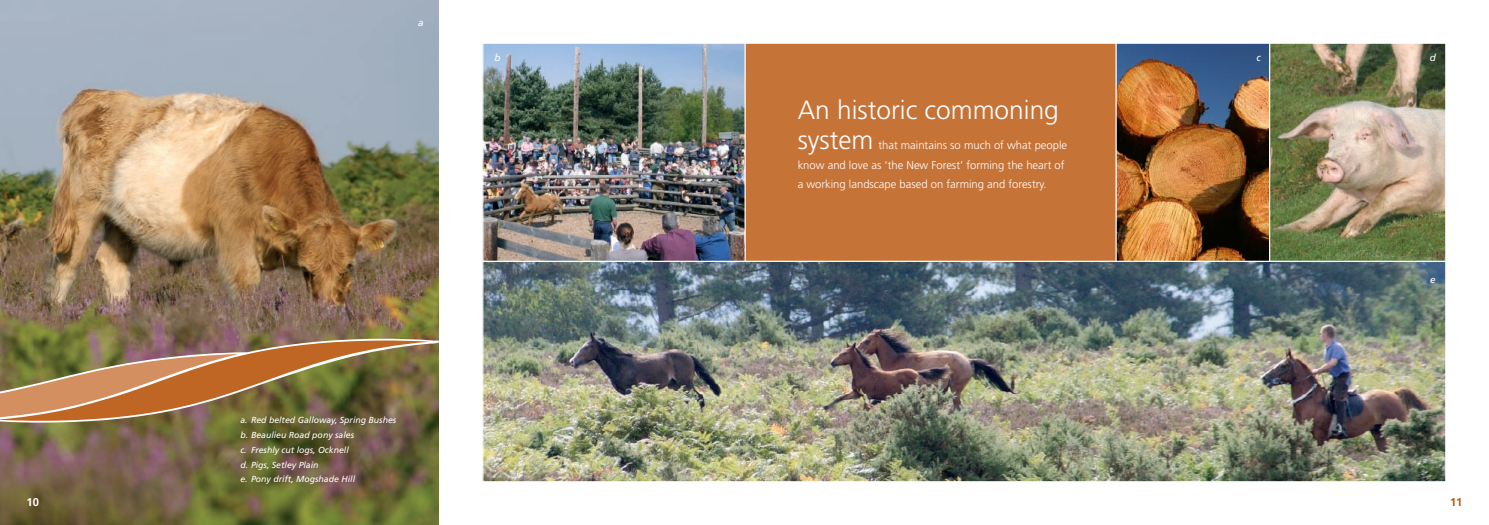
<style>
.page{position:relative;width:1489px;height:525px;background:#fff}
.page>*{position:absolute;margin:0;border:0;box-sizing:border-box;transform-origin:0 0}
.t1{font:300 26.25px/30px "Frutiger";color:#fff}
.t2{font:300 11.25px/20px "Frutiger";color:#fff;text-align:right}
.t3{font:700 11.25px "Frutiger";color:#fff}
.t4{font:700 11.25px "Frutiger";color:#b95814}
.t5{font:italic 10px "Frutiger";color:#fff}
.t6{font:italic 8.75px/14.8px "Frutiger";color:#fff}
</style>
<div class="page">
<img style="left:0;top:0;width:438px;height:524px">
<img style="left:1270px;top:45px;width:174px;height:215px">
<svg style="left:0;top:338px;width:439px;height:91px"></svg>
<svg style="left:0;top:340px;width:429px;height:80px"></svg>
<img style="left:1116px;top:45px;width:152px;height:215px">
<div style="left:1113px;top:43px;width:157px;height:219px;border:1px solid #fff"></div>
<img style="left:484px;top:45px;width:260px;height:215px">
<div style="left:745px;top:43px;width:371px;height:219px;background:#c67338"></div>
<img style="left:484px;top:262px;width:960px;height:218px">
<div style="left:482px;top:260px;width:964px;height:222px;border:1px solid #fff"></div>
<p class="t5" style="left:418px;top:16px;width:7px">a</p>
<p class="t5" style="left:494px;top:52px;width:8px">b</p>
<p class="t6" style="left:240px;top:412px;width:157px">a. Red belted Galloway, Spring Bushes b. Beaulieu Road pony sales<br>c. Freshly cut logs, Ocknell<br>d. Pigs, Setley Plain<br>e. Pony drift, Mogshade Hill</p>
<h1 class="t1" style="left:797px;top:95px;width:263px">An historic commoning system</h1>
<p class="t2" style="left:797px;top:135px;width:271px">that maintains so much of what people<br>know and love as ‘the New Forest’ forming the heart of</p>
<p class="t2" style="left:797px;top:174px;width:250px">a working landscape based on farming and forestry.</p>
<p class="t5" style="left:1256px;top:52px;width:6px">c</p>
<p class="t5" style="left:1429px;top:52px;width:8px">d</p>
<p class="t5" style="left:1429px;top:273px;width:7px">e</p>
<p class="t3" style="left:26px;top:495px;width:14px">10</p>
<p class="t4" style="left:1449px;top:495px;width:14px">11</p>
</div>
